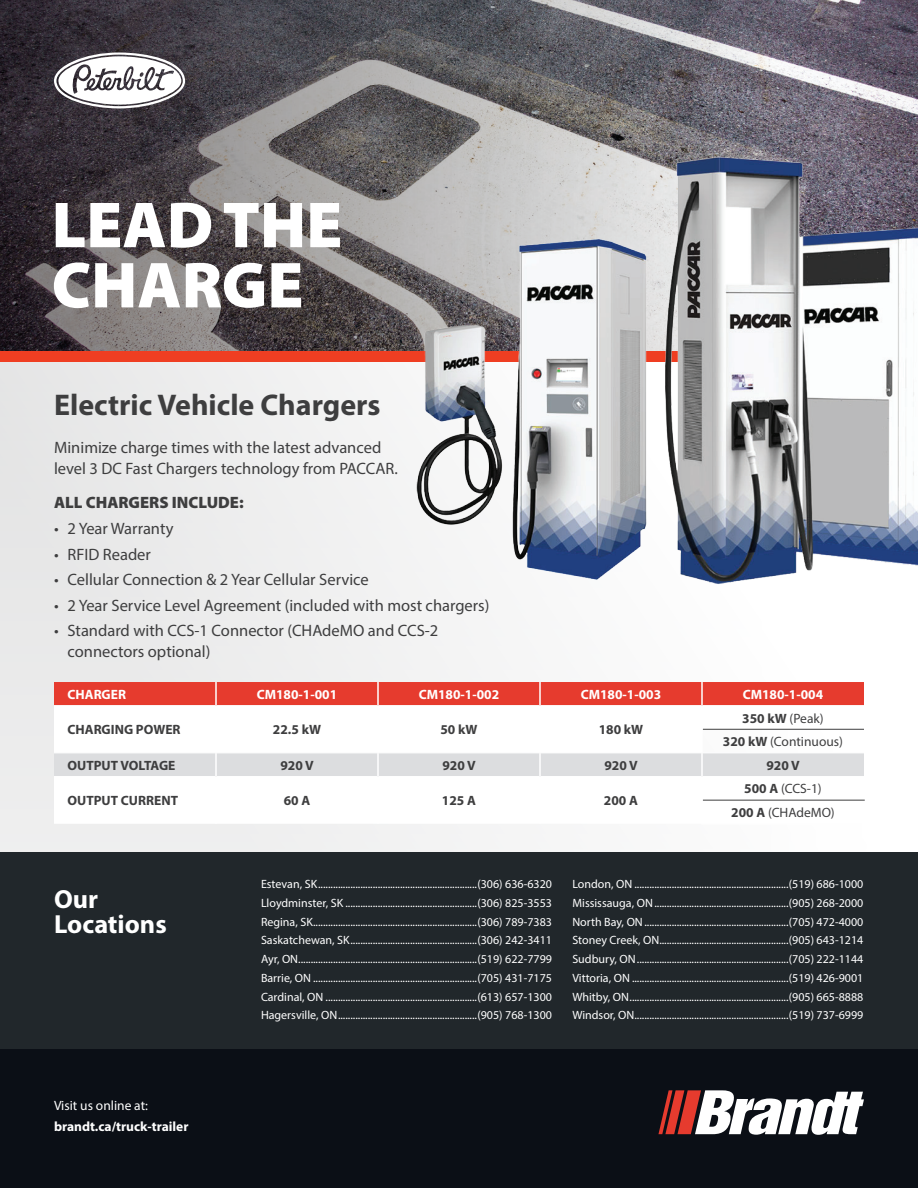
<style>
.page{position:relative;width:918px;height:1188px;background:#fff}
.page>*{position:absolute;margin:0;border:0;box-sizing:border-box;transform-origin:0 0}
.t1{font:900 65.55px/60.2px "Myriad Pro";color:#fff}
.t2{font:700 30px "Myriad Pro";color:#3e3e3f}
.Pull_Quote_-_Small{font:700 26.25px/25.5px "Myriad Pro";color:#fff}
.t3{font:16.5px/21px "Myriad Pro";color:#3e3e3f}
.t4{font:900 16.5px "Myriad Pro";color:#3e3e3f}
.Location{font:700 13.5px/21px "Myriad Pro";color:#fff}
.Location-2{font:700 13.5px "Myriad Pro";color:#3e3e3f}
.Location-3{font:13.5px "Myriad Pro";color:#3e3e3f}
.t5{font:12px "Myriad Pro";color:#fff}
.s1{font-weight:700}
.s2{font-weight:400}
</style>
<div class="page">
<div style="left:0;top:362px;width:918px;height:490px;background:linear-gradient(to right,#e7e7e7,#fff)"></div>
<img style="left:833px;top:0;width:85px;height:150px">
<svg style="left:0;top:0;width:833px;height:351px;background:#5e5a5f"></svg>
<div style="left:0;top:351px;width:918px;height:11px;background:#ef3e22"></div>
<div style="left:54px;top:682px;width:810px;height:23px;background:#e63b2e"></div>
<svg style="left:54px;top:706px;width:810px;height:118px"></svg>
<div style="left:54px;top:754px;width:810px;height:22px;background:#dcdddf"></div>
<hr style="left:863px;top:801px;width:2px;height:22px;background:#fff">
<hr style="left:701px;top:823px;width:164px;height:2px;background:#fff">
<hr style="left:54px;top:705px;width:161px;height:1px;background:#fff">
<hr style="left:217px;top:705px;width:160px;height:1px;background:#fff">
<hr style="left:379px;top:705px;width:160px;height:1px;background:#fff">
<hr style="left:541px;top:705px;width:160px;height:1px;background:#fff">
<hr style="left:703px;top:705px;width:161px;height:1px;background:#fff">
<hr style="left:703px;top:729px;width:161px;height:1px;background:#3e3e3f">
<hr style="left:54px;top:753px;width:161px;height:1px;background:#fff">
<hr style="left:217px;top:753px;width:160px;height:1px;background:#fff">
<hr style="left:379px;top:753px;width:160px;height:1px;background:#fff">
<hr style="left:541px;top:753px;width:160px;height:1px;background:#fff">
<hr style="left:703px;top:753px;width:161px;height:1px;background:#fff">
<hr style="left:54px;top:776px;width:161px;height:1px;background:#fff">
<hr style="left:217px;top:776px;width:160px;height:1px;background:#fff">
<hr style="left:379px;top:776px;width:160px;height:1px;background:#fff">
<hr style="left:541px;top:776px;width:160px;height:1px;background:#fff">
<hr style="left:703px;top:776px;width:161px;height:1px;background:#fff">
<hr style="left:703px;top:800px;width:162px;height:1px;background:#3e3e3f">
<hr style="left:215px;top:682px;width:2px;height:24px;background:#fff">
<hr style="left:377px;top:682px;width:2px;height:24px;background:#fff">
<hr style="left:539px;top:682px;width:2px;height:24px;background:#fff">
<hr style="left:701px;top:682px;width:2px;height:24px;background:#fff">
<hr style="left:215px;top:706px;width:2px;height:23px;background:#fff">
<hr style="left:377px;top:706px;width:2px;height:23px;background:#fff">
<hr style="left:539px;top:706px;width:2px;height:23px;background:#fff">
<hr style="left:215px;top:729px;width:2px;height:24px;background:#fff">
<hr style="left:377px;top:729px;width:2px;height:24px;background:#fff">
<hr style="left:539px;top:729px;width:2px;height:24px;background:#fff">
<hr style="left:701px;top:706px;width:2px;height:23px;background:#fff">
<hr style="left:701px;top:729px;width:2px;height:24px;background:#fff">
<hr style="left:215px;top:753px;width:2px;height:24px;background:#fff">
<hr style="left:377px;top:753px;width:2px;height:24px;background:#fff">
<hr style="left:539px;top:753px;width:2px;height:24px;background:#fff">
<hr style="left:701px;top:753px;width:2px;height:24px;background:#fff">
<hr style="left:215px;top:777px;width:2px;height:23px;background:#fff">
<hr style="left:377px;top:777px;width:2px;height:23px;background:#fff">
<hr style="left:539px;top:777px;width:2px;height:23px;background:#fff">
<hr style="left:215px;top:800px;width:2px;height:24px;background:#fff">
<hr style="left:377px;top:800px;width:2px;height:24px;background:#fff">
<hr style="left:539px;top:800px;width:2px;height:24px;background:#fff">
<hr style="left:701px;top:777px;width:2px;height:23px;background:#fff">
<hr style="left:701px;top:800px;width:2px;height:23px;background:#fff">
<div style="left:0;top:1049px;width:918px;height:139px;background:#0b0f16"></div>
<svg style="left:54px;top:52px;width:131px;height:56px"></svg>
<svg style="left:658px;top:1090px;width:206px;height:45px"></svg>
<img style="left:335px;top:150px;width:583px;height:446px">
<div style="left:0;top:852px;width:918px;height:197px;background:#21272b"></div>
<p class="t1" style="left:52px;top:192px;width:292px">LEAD THE<br>CHARGE</p>
<p class="t2" style="left:54px;top:385px;width:328px">Electric Vehicle Chargers</p>
<p class="t3" style="left:54px;top:436px;width:345px">Minimize charge times with the latest advanced level 3 DC Fast Chargers technology from PACCAR.</p>
<p class="t4" style="left:54px;top:492px;width:191px">ALL CHARGERS INCLUDE:</p>
<p class="t3" style="left:54px;top:518px;width:121px">• 2 Year Warranty</p>
<p class="t3" style="left:54px;top:543px;width:98px">• RFID Reader</p>
<p class="t3" style="left:54px;top:569px;width:316px">• Cellular Connection &amp; 2 Year Cellular Service</p>
<p class="t3" style="left:54px;top:594px;width:437px">• 2 Year Service Level Agreement (included with most chargers)</p>
<p class="t3" style="left:68px;top:620px;width:372px;text-indent:-14px">• Standard with CCS-1 Connector (CHAdeMO and CCS-2 connectors optional)</p>
<p class="Location" style="left:68px;top:683px;width:60px">CHARGER</p>
<p class="Location" style="left:257px;top:683px;width:82px">CM180-1-001</p>
<p class="Location" style="left:419px;top:683px;width:82px">CM180-1-002</p>
<p class="Location" style="left:581px;top:683px;width:82px">CM180-1-003</p>
<p class="Location" style="left:743px;top:683px;width:82px">CM180-1-004</p>
<p class="Location-2" style="left:68px;top:721px;width:115px">CHARGING POWER</p>
<p class="Location-2" style="left:273px;top:721px;width:50px">22.5 kW</p>
<p class="Location-2" style="left:440px;top:721px;width:39px">50 kW</p>
<p class="Location-2" style="left:599px;top:721px;width:46px">180 kW</p>
<p class="Location-3" style="left:742px;top:710px;width:83px"><span class="s1">350 kW</span> (Peak)</p>
<p class="Location-3" style="left:723px;top:733px;width:122px"><span class="s1">320 kW</span> (Continuous)</p>
<p class="Location-2" style="left:68px;top:756px;width:109px">OUTPUT VOLTAGE</p>
<p class="Location-2" style="left:280px;top:756px;width:35px">920 V</p>
<p class="Location-2" style="left:442px;top:756px;width:35px">920 V</p>
<p class="Location-2" style="left:604px;top:756px;width:35px">920 V</p>
<p class="Location-2" style="left:766px;top:756px;width:35px">920 V</p>
<p class="Location-2" style="left:68px;top:792px;width:112px">OUTPUT CURRENT</p>
<p class="Location-2" style="left:284px;top:792px;width:28px">60 A</p>
<p class="Location-2" style="left:442px;top:792px;width:36px">125 A</p>
<p class="Location-2" style="left:604px;top:792px;width:36px">200 A</p>
<p class="Location-3" style="left:744px;top:781px;width:79px"><span class="s1">500 A</span> (CCS-1)</p>
<p class="Location-3" style="left:731px;top:804px;width:105px"><span class="s1">200 A</span> (CHAdeMO)</p>
<p class="Pull_Quote_-_Small" style="left:54px;top:885px;width:114px">Our<br>Locations</p>
<p class="Location" style="left:54px;top:1094px;width:136px"><span class="s2">Visit us online at: </span>brandt.ca/truck-trailer</p>
<p class="t5" style="left:261px;top:877px;width:293px">Estevan, SK................................................................(306) 636-6320</p>
<p class="t5" style="left:261px;top:895px;width:293px">Lloydminster, SK .....................................................(306) 825-3553</p>
<p class="t5" style="left:261px;top:914px;width:293px">Regina, SK..................................................................(306) 789-7383</p>
<p class="t5" style="left:261px;top:933px;width:293px">Saskatchewan, SK...................................................(306) 242-3411</p>
<p class="t5" style="left:261px;top:952px;width:293px">Ayr, ON........................................................................(519) 622-7799</p>
<p class="t5" style="left:261px;top:971px;width:293px">Barrie, ON ..................................................................(705) 431-7175</p>
<p class="t5" style="left:261px;top:989px;width:293px">Cardinal, ON .............................................................(613) 657-1300</p>
<p class="t5" style="left:261px;top:1008px;width:293px">Hagersville, ON........................................................(905) 768-1300</p>
<p class="t5" style="left:572px;top:877px;width:293px">London, ON ..............................................................(519) 686-1000</p>
<p class="t5" style="left:572px;top:895px;width:293px">Mississauga, ON......................................................(905) 268-2000</p>
<p class="t5" style="left:572px;top:914px;width:293px">North Bay, ON..........................................................(705) 472-4000</p>
<p class="t5" style="left:572px;top:933px;width:293px">Stoney Creek, ON....................................................(905) 643-1214</p>
<p class="t5" style="left:572px;top:952px;width:293px">Sudbury, ON.............................................................(705) 222-1144</p>
<p class="t5" style="left:572px;top:971px;width:293px">Vittoria, ON ...............................................................(519) 426-9001</p>
<p class="t5" style="left:572px;top:989px;width:293px">Whitby, ON................................................................(905) 665-8888</p>
<p class="t5" style="left:572px;top:1008px;width:293px">Windsor, ON..............................................................(519) 737-6999</p>
</div>
